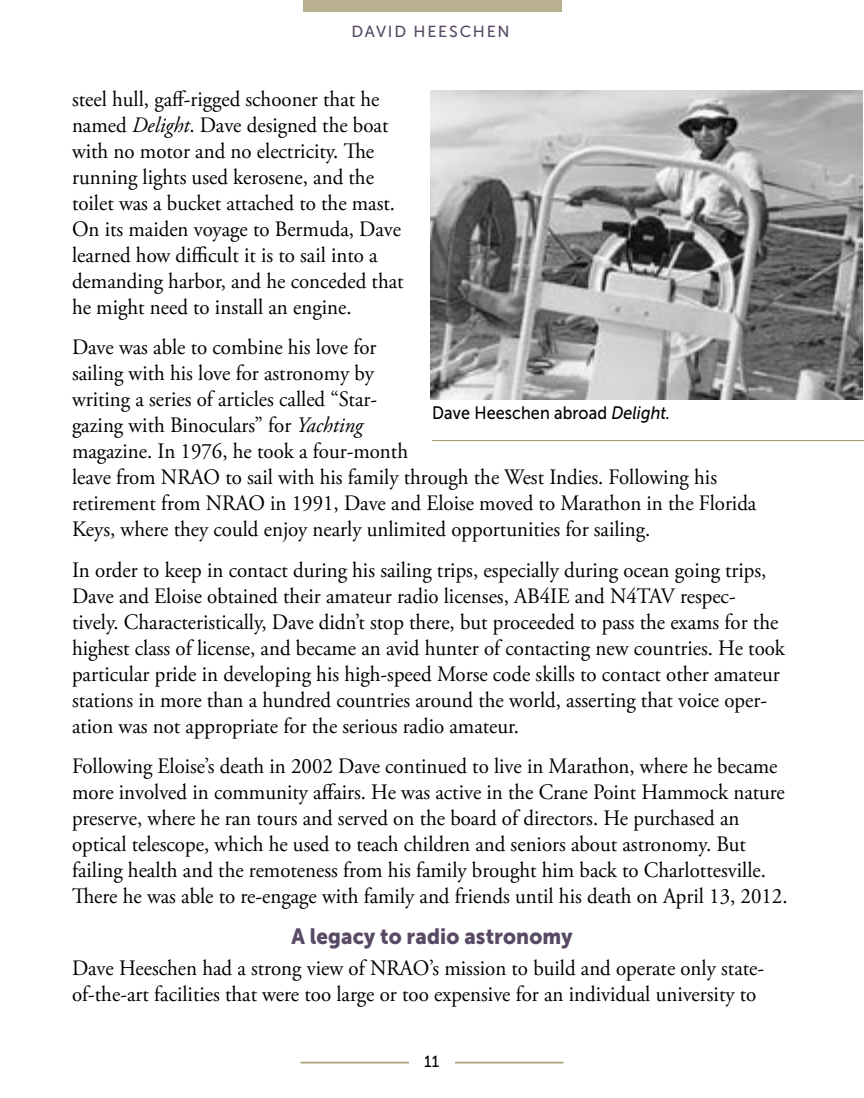
<style>
.page{position:relative;width:864px;height:1098px;background:#fff}
.page>*{position:absolute;margin:0;border:0;box-sizing:border-box;transform-origin:0 0}
.t1{font:22px/26px "Adobe Garamond Pro";color:#000001;scale:.95 1}
.t2{font:22px "Museo Sans 900";letter-spacing:.005em;color:#584a65;scale:.93 1}
.t3{font:18px "Museo Sans 500";letter-spacing:.005em;color:#000001;scale:.9 1}
.t4{font:16px "Museo Sans 500";letter-spacing:.11em;color:#584a65}
.t5{font:16px "Museo Sans 500";color:#000001;scale:.95 1}
.s1{font-style:italic}
</style>
<div class="page">
<hr style="left:301px;top:1062px;width:262px;height:1px;background:#a09569">
<hr style="left:301px;top:1063px;width:262px;height:1px;background:#a09569">
<div style="left:409px;top:1055px;width:45px;height:27px;background:#fff"></div>
<div style="left:303px;top:0;width:258px;height:12px;background:#b9b08f"></div>
<img style="left:430px;top:90px;width:432px;height:309px">
<hr style="left:432px;top:440px;width:432px;height:1px;background:#a09569">
<p class="t4" style="left:351px;top:23px;width:160px">DAVID HEESCHEN</p>
<p class="t1" style="left:72px;top:87px;width:351px">steel hull, gaff-rigged schooner that he named <span class="s1">Delight</span>. Dave designed the boat with no motor and no electricity. The running lights used kerosene, and the toilet was a bucket attached to the mast.<br>On its maiden voyage to Bermuda, Dave learned how difficult it is to sail into a demanding harbor, and he conceded that he might need to install an engine.</p>
<p class="t1" style="left:72px;top:335px;width:722px">Dave was able to combine his love for<br>sailing with his love for astronomy by<br>writing a series of articles called “Star-<br>gazing with Binoculars” for <span class="s1">Yachting<br></span>magazine. In 1976, he took a four-month<br>leave from NRAO to sail with his family through the West Indies. Following his retirement from NRAO in 1991, Dave and Eloise moved to Marathon in the Florida Keys, where they could enjoy nearly unlimited opportunities for sailing.</p>
<p class="t1" style="left:72px;top:558px;width:752px">In order to keep in contact during his sailing trips, especially during ocean going trips, Dave and Eloise obtained their amateur radio licenses, AB4IE and N4TAV respec&shy;tively. Characteristically, Dave didn’t stop there, but proceeded to pass the exams for the highest class of license, and became an avid hunter of contacting new countries. He took particular pride in developing his high-speed Morse code skills to contact other amateur stations in more than a hundred countries around the world, asserting that voice oper&shy;ation was not appropriate for the serious radio amateur.</p>
<p class="t1" style="left:72px;top:754px;width:755px">Following Eloise’s death in 2002 Dave continued to live in Marathon, where he became more involved in community affairs. He was active in the Crane Point Hammock nature preserve, where he ran tours and served on the board of directors. He purchased an optical telescope, which he used to teach children and seniors about astronomy. But failing health and the remoteness from his family brought him back to Charlottesville.<br>There he was able to re-engage with family and friends until his death on April 13, 2012.</p>
<p class="t2" style="left:291px;top:923px;width:304px">A legacy to radio astronomy</p>
<p class="t1" style="left:72px;top:956px;width:730px">Dave Heeschen had a strong view of NRAO’s mission to build and operate only state&shy;of-the-art facilities that were too large or too expensive for an individual university to</p>
<p class="t3" style="left:432px;top:403px;width:266px">Dave Heeschen abroad <span class="s1">Delight.</span></p>
<p class="t5" style="left:424px;top:1052px;width:17px">11</p>
</div>
